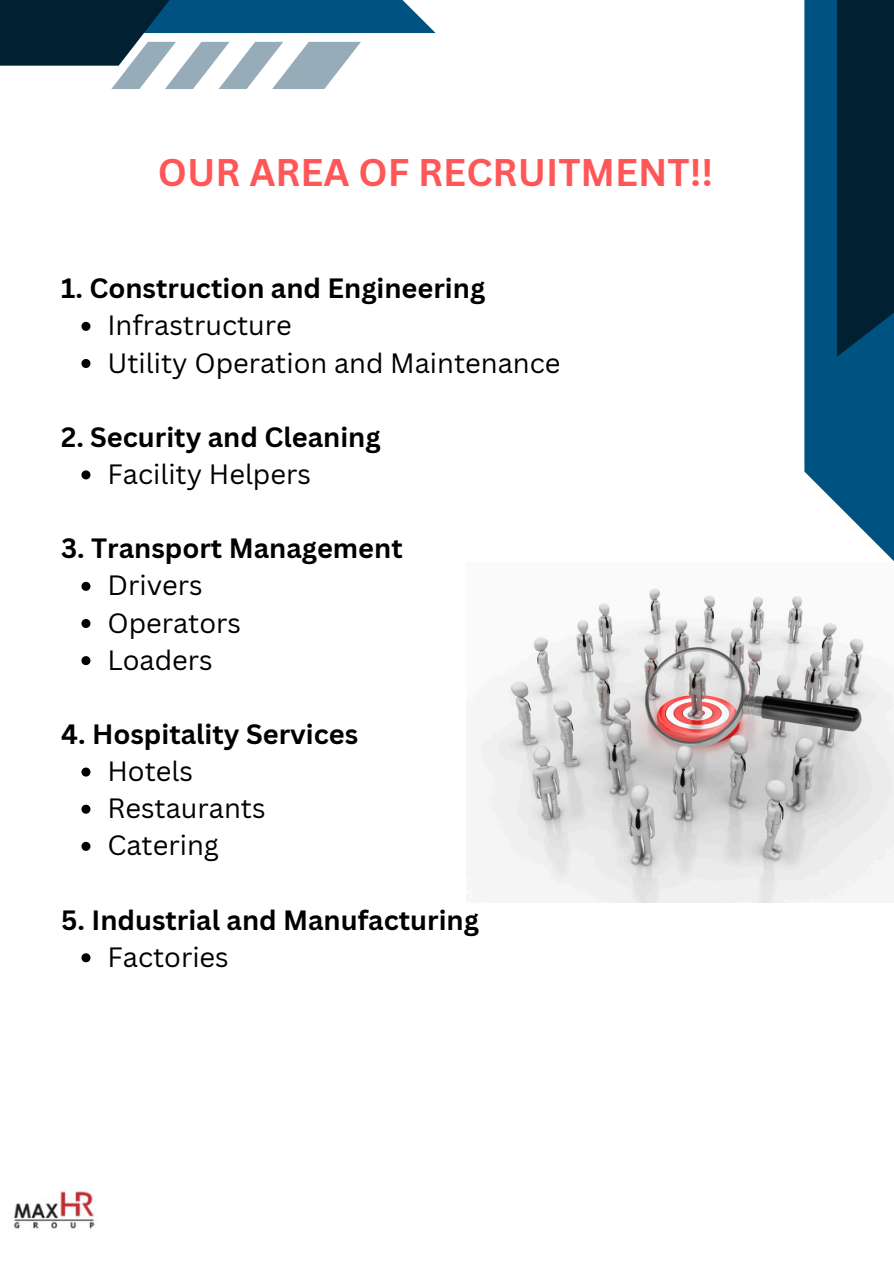
<style>
.page{position:relative;width:894px;height:1264px;background:#fff}
.page>*{position:absolute;margin:0;border:0;box-sizing:border-box;transform-origin:0 0}
.t1{font:700 37.5px "Canva Sans";color:#ff5757}
.t2{font:700 27.15px "Canva Sans";color:#000}
.t3{font:27.15px "Canva Sans";color:#000}
</style>
<div class="page">
<svg style="left:804px;top:0;width:89px;height:560px;background:#236b91"></svg>
<svg style="left:836px;top:0;width:57px;height:357px;background:#002439"></svg>
<svg style="left:0;top:0;width:435px;height:89px"></svg>
<img style="left:13px;top:1191px;width:82px;height:38px">
<img style="left:479px;top:588px;width:414px;height:314px">
<svg style="left:81px;top:322px;width:9px;height:9px"></svg>
<svg style="left:81px;top:359px;width:9px;height:9px"></svg>
<svg style="left:81px;top:470px;width:9px;height:9px"></svg>
<svg style="left:81px;top:582px;width:9px;height:9px"></svg>
<svg style="left:81px;top:619px;width:9px;height:9px"></svg>
<svg style="left:81px;top:656px;width:9px;height:9px"></svg>
<svg style="left:81px;top:767px;width:9px;height:9px"></svg>
<svg style="left:81px;top:804px;width:9px;height:9px"></svg>
<svg style="left:81px;top:841px;width:9px;height:9px"></svg>
<svg style="left:81px;top:953px;width:9px;height:9px"></svg>
<h1 class="t1" style="left:158px;top:146px;width:556px">OUR AREA OF RECRUITMENT!!</h1>
<h2 class="t2" style="left:61px;top:269px;width:425px">1. Construction and Engineering</h2>
<p class="t3" style="left:107px;top:306px;width:186px">Infrastructure</p>
<p class="t3" style="left:107px;top:343px;width:454px">Utility Operation and Maintenance</p>
<h2 class="t2" style="left:61px;top:418px;width:321px">2. Security and Cleaning</h2>
<p class="t3" style="left:107px;top:455px;width:205px">Facility Helpers</p>
<h2 class="t2" style="left:61px;top:529px;width:343px">3. Transport Management</h2>
<p class="t3" style="left:107px;top:566px;width:97px">Drivers</p>
<p class="t3" style="left:107px;top:603px;width:135px">Operators</p>
<p class="t3" style="left:107px;top:640px;width:107px">Loaders</p>
<h2 class="t2" style="left:61px;top:715px;width:298px">4. Hospitality Services</h2>
<p class="t3" style="left:107px;top:752px;width:87px">Hotels</p>
<p class="t3" style="left:107px;top:789px;width:160px">Restaurants</p>
<p class="t3" style="left:107px;top:826px;width:113px">Catering</p>
<h2 class="t2" style="left:61px;top:900px;width:419px">5. Industrial and Manufacturing</h2>
<p class="t3" style="left:107px;top:937px;width:123px">Factories</p>
</div>
